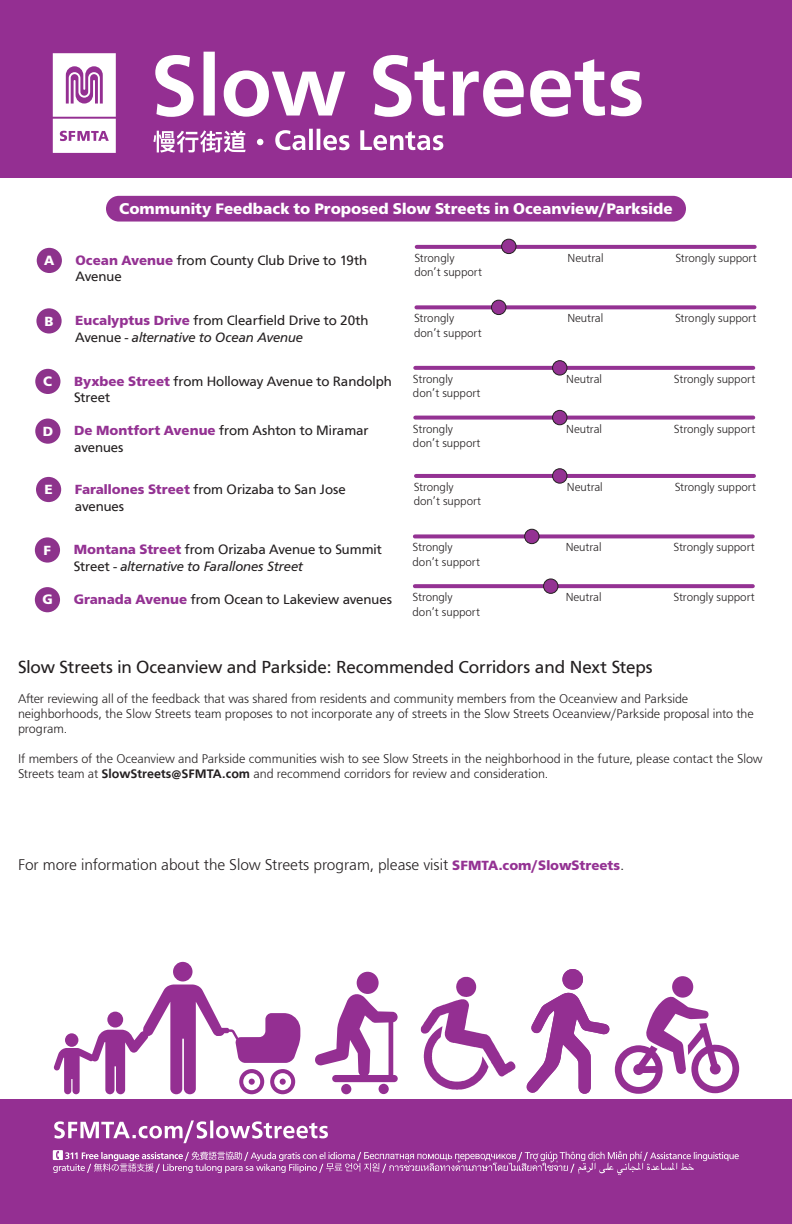
<style>
.page{position:relative;width:792px;height:1224px;background:#fff}
.page>*{position:absolute;margin:0;border:0;box-sizing:border-box;transform-origin:0 0}
.t1{font:18px "Graphein Pro";color:#231f20}
.t2{font:300 16px "Graphein Pro";letter-spacing:-.005em;color:#231f20}
.t3{font:900 16px "Graphein Pro";color:#fff}
.t4{font:14px/16.8px "Graphein Pro";color:#231f20}
.t5{font:900 14px "Graphein Pro";color:#fff}
.t6{font:300 13px/15px "Graphein Pro";color:#231f20}
.t7{font:300 12px "Graphein Pro";letter-spacing:-.005em;color:#231f20}
.s1{font-weight:900;color:#943293}
.s2{font-style:italic}
.s3{font-weight:700}
.s4{font-weight:900;font-size:14px;color:#943293}
</style>
<div class="page">
<div style="left:0;top:1100px;width:792px;height:124px;background:#942f92"></div>
<div style="left:0;top:0;width:792px;height:178px;background:#942f92"></div>
<svg style="left:53px;top:53px;width:63px;height:100px;background:#e8d3e8"></svg>
<svg style="left:153px;top:129px;width:290px;height:24px"></svg>
<svg style="left:155px;top:52px;width:487px;height:65px"></svg>
<svg style="left:54px;top:1120px;width:274px;height:23px"></svg>
<svg style="left:315px;top:972px;width:83px;height:122px"></svg>
<svg style="left:53px;top:962px;width:247px;height:132px"></svg>
<img style="left:420px;top:976px;width:96px;height:114px">
<svg style="left:526px;top:969px;width:213px;height:125px"></svg>
<div style="left:672px;top:976px;width:21px;height:22px;background:#942f92;border-radius:50%"></div>
<svg style="left:53px;top:1150px;width:686px;height:25px"></svg>
<div style="left:106px;top:196px;width:580px;height:26px;background:#943293;border-radius:13px"></div>
<svg style="left:417px;top:245px;width:338px;height:4px"></svg>
<div style="left:502px;top:239px;width:14px;height:15px;background:#943293;border-radius:50%"></div>
<div style="left:501px;top:239px;width:16px;height:15px;border:1px solid #231f20;border-radius:50%"></div>
<svg style="left:415px;top:366px;width:338px;height:4px"></svg>
<div style="left:553px;top:361px;width:14px;height:14px;background:#943293;border-radius:50%"></div>
<div style="left:552px;top:360px;width:15px;height:16px;border:1px solid #231f20;border-radius:50%"></div>
<svg style="left:415px;top:534px;width:338px;height:4px"></svg>
<div style="left:525px;top:529px;width:14px;height:15px;background:#943293;border-radius:50%"></div>
<div style="left:524px;top:529px;width:16px;height:15px;border:1px solid #231f20;border-radius:50%"></div>
<svg style="left:415px;top:416px;width:338px;height:4px"></svg>
<div style="left:553px;top:410px;width:14px;height:15px;background:#943293;border-radius:50%"></div>
<div style="left:552px;top:410px;width:15px;height:15px;border:1px solid #231f20;border-radius:50%"></div>
<svg style="left:415px;top:584px;width:338px;height:4px"></svg>
<div style="left:544px;top:579px;width:14px;height:14px;background:#943293;border-radius:50%"></div>
<div style="left:543px;top:578px;width:15px;height:16px;border:1px solid #231f20;border-radius:50%"></div>
<svg style="left:416px;top:305px;width:338px;height:4px"></svg>
<div style="left:492px;top:300px;width:14px;height:15px;background:#943293;border-radius:50%"></div>
<div style="left:491px;top:300px;width:15px;height:15px;border:1px solid #231f20;border-radius:50%"></div>
<hr style="left:416px;top:474px;width:338px;height:4px;background:#943293">
<div style="left:553px;top:469px;width:14px;height:14px;background:#943293;border-radius:50%"></div>
<div style="left:552px;top:468px;width:15px;height:16px;border:1px solid #231f20;border-radius:50%"></div>
<div style="left:37px;top:248px;width:25px;height:25px;background:#8d338c;border-radius:50%"></div>
<div style="left:35px;top:369px;width:25px;height:25px;background:#8d338c;border-radius:50%"></div>
<div style="left:35px;top:537px;width:25px;height:26px;background:#8d338c;border-radius:50%"></div>
<div style="left:35px;top:419px;width:25px;height:25px;background:#8d338c;border-radius:50%"></div>
<div style="left:35px;top:587px;width:25px;height:25px;background:#8d338c;border-radius:50%"></div>
<div style="left:36px;top:308px;width:26px;height:26px;background:#8d338c;border-radius:50%"></div>
<div style="left:36px;top:477px;width:25px;height:25px;background:#8d338c;border-radius:50%"></div>
<p class="t3" style="left:119px;top:199px;width:555px">Community Feedback to Proposed Slow Streets in Oceanview/Parkside</p>
<p class="t5" style="left:44px;top:252px;width:12px">A</p>
<p class="t4" style="left:76px;top:252px;width:293px"><span class="s1">Ocean Avenue</span> from County Club Drive to 19th<br>Avenue</p>
<p class="t7" style="left:414px;top:251px;width:42px">Strongly</p>
<p class="t7" style="left:414px;top:266px;width:69px">don’t support</p>
<p class="t7" style="left:568px;top:251px;width:37px">Neutral</p>
<p class="t7" style="left:675px;top:251px;width:83px">Strongly support</p>
<p class="t5" style="left:45px;top:313px;width:11px">B</p>
<p class="t4" style="left:75px;top:312px;width:295px"><span class="s1">Eucalyptus Drive</span> from Clearfield Drive to 20th<br>Avenue - <span class="s2">alternative to Ocean Avenue</span></p>
<p class="t7" style="left:414px;top:312px;width:42px">Strongly</p>
<p class="t7" style="left:414px;top:326px;width:69px">don’t support</p>
<p class="t7" style="left:567px;top:312px;width:37px">Neutral</p>
<p class="t7" style="left:675px;top:312px;width:83px">Strongly support</p>
<p class="t5" style="left:43px;top:373px;width:11px">C</p>
<p class="t4" style="left:74px;top:373px;width:319px"><span class="s1">Byxbee Street</span> from Holloway Avenue to Randolph<br>Street</p>
<p class="t7" style="left:413px;top:372px;width:42px">Strongly</p>
<p class="t7" style="left:413px;top:387px;width:69px">don’t support</p>
<p class="t7" style="left:566px;top:372px;width:37px">Neutral</p>
<p class="t7" style="left:674px;top:372px;width:83px">Strongly support</p>
<p class="t5" style="left:43px;top:423px;width:12px">D</p>
<p class="t4" style="left:74px;top:422px;width:296px"><span class="s1">De Montfort Avenue</span> from Ashton to Miramar avenues</p>
<p class="t7" style="left:413px;top:422px;width:42px">Strongly</p>
<p class="t7" style="left:413px;top:436px;width:69px">don’t support</p>
<p class="t7" style="left:566px;top:422px;width:37px">Neutral</p>
<p class="t7" style="left:674px;top:422px;width:83px">Strongly support</p>
<p class="t5" style="left:44px;top:481px;width:10px">E</p>
<p class="t4" style="left:75px;top:481px;width:272px"><span class="s1">Farallones Street</span> from Orizaba to San Jose avenues</p>
<p class="t7" style="left:414px;top:480px;width:42px">Strongly</p>
<p class="t7" style="left:414px;top:495px;width:69px">don’t support</p>
<p class="t7" style="left:567px;top:480px;width:37px">Neutral</p>
<p class="t7" style="left:675px;top:480px;width:83px">Strongly support</p>
<p class="t5" style="left:44px;top:542px;width:9px">F</p>
<p class="t4" style="left:74px;top:541px;width:310px"><span class="s1">Montana Street</span> from Orizaba Avenue to Summit<br>Street - <span class="s2">alternative to Farallones Street</span></p>
<p class="t7" style="left:413px;top:541px;width:42px">Strongly</p>
<p class="t7" style="left:413px;top:555px;width:69px">don’t support</p>
<p class="t7" style="left:566px;top:541px;width:37px">Neutral</p>
<p class="t7" style="left:674px;top:541px;width:83px">Strongly support</p>
<p class="t5" style="left:42px;top:592px;width:12px">G</p>
<p class="t4" style="left:74px;top:591px;width:320px"><span class="s1">Granada Avenue</span> from Ocean to Lakeview avenues</p>
<p class="t7" style="left:413px;top:591px;width:42px">Strongly</p>
<p class="t7" style="left:413px;top:605px;width:69px">don’t support</p>
<p class="t7" style="left:566px;top:591px;width:37px">Neutral</p>
<p class="t7" style="left:674px;top:591px;width:83px">Strongly support</p>
<p class="t1" style="left:18px;top:657px;width:636px">Slow Streets in Oceanview and Parkside: Recommended Corridors and Next Steps</p>
<p class="t6" style="left:18px;top:692px;width:737px">After reviewing all of the feedback that was shared from residents and community members from the Oceanview and Parkside neighborhoods, the Slow Streets team proposes to not incorporate any of streets in the Slow Streets Oceanview/Parkside proposal into the program.</p>
<p class="t6" style="left:18px;top:752px;width:746px">If members of the Oceanview and Parkside communities wish to see Slow Streets in the neighborhood in the future, please contact the Slow<br>Streets team at <span class="s3">SlowStreets@SFMTA.com</span> and recommend corridors for review and consideration.</p>
<p class="t2" style="left:18px;top:856px;width:608px">For more information about the Slow Streets program, please visit <span class="s4">SFMTA.com/SlowStreets</span>.</p>
</div>
